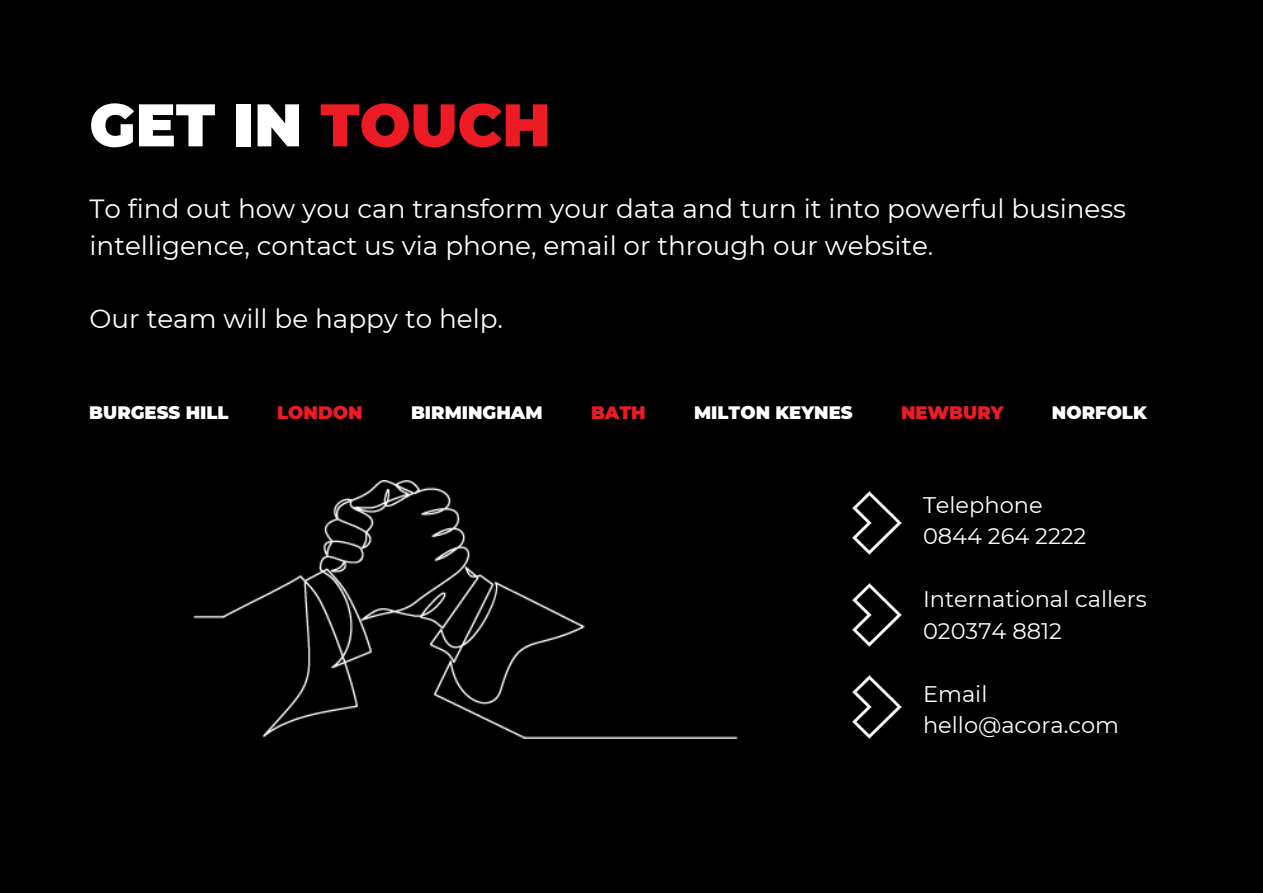
<style>
.page{position:relative;width:1263px;height:893px;background:#000}
.page>*{position:absolute;margin:0;border:0;box-sizing:border-box;transform-origin:0 0}
.t1{font:900 60px "Montserrat";color:#fff}
.t2{font:26.25px/36.6px "Montserrat";color:#fff}
.t3{font:22.5px/31.5px "Montserrat";color:#fff}
.t4{font:900 18px "Montserrat";color:#fff}
.t5{font:900 18px "Montserrat";color:#ed1c24}
.s1{color:#ed1c24}
</style>
<div class="page">
<img style="left:853px;top:676px;width:48px;height:63px">
<img style="left:853px;top:583px;width:48px;height:63px">
<img style="left:853px;top:491px;width:48px;height:63px">
<img style="left:194px;top:480px;width:544px;height:259px">
<h1 class="t1" style="left:89px;top:88px;width:463px">GET IN <span class="s1">TOUCH</span></h1>
<p class="t2" style="left:90px;top:190px;width:1038px">To find out how you can transform your data and turn it into powerful business intelligence, contact us via phone, email or through our website.</p>
<p class="t2" style="left:90px;top:300px;width:415px">Our team will be happy to help.</p>
<p class="t4" style="left:89px;top:401px;width:141px">BURGESS HILL</p>
<p class="t5" style="left:277px;top:401px;width:87px">LONDON</p>
<p class="t4" style="left:411px;top:401px;width:133px">BIRMINGHAM</p>
<p class="t5" style="left:591px;top:401px;width:56px">BATH</p>
<p class="t4" style="left:694px;top:401px;width:160px">MILTON KEYNES</p>
<p class="t5" style="left:901px;top:401px;width:104px">NEWBURY</p>
<p class="t4" style="left:1052px;top:401px;width:96px">NORFOLK</p>
<p class="t3" style="left:923px;top:489px;width:165px">Telephone<br>0844 264 2222</p>
<p class="t3" style="left:923px;top:583px;width:225px">International callers<br>020374 8812</p>
<p class="t3" style="left:923px;top:678px;width:198px">Email hello@acora.com</p>
</div>
